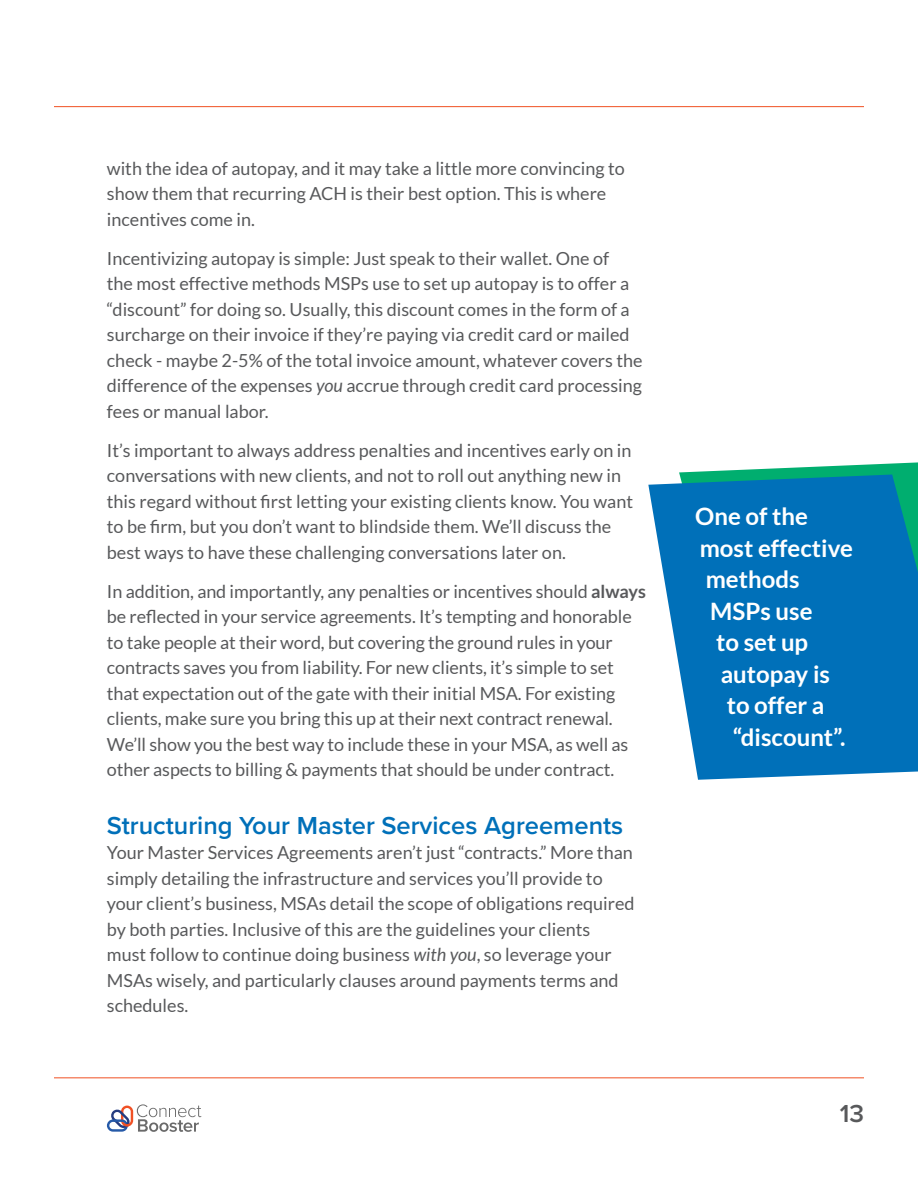
<style>
.page{position:relative;width:918px;height:1188px;background:#fff}
.page>*{position:absolute;margin:0;border:0;box-sizing:border-box;transform-origin:0 0}
.t1{font:600 25.5px "Proxima Nova";color:#0070b9}
.t2{font:600 25.5px "Proxima Nova";color:#58595b}
.t3{font:700 24px "Lato";color:#fff}
.t4{font:18px/25.5px "Lato";color:#58595b}
.s1{font-style:italic}
.s2{font-weight:700}
</style>
<div class="page">
<hr style="left:54px;top:106px;width:810px;height:1px;background:#f05123">
<hr style="left:54px;top:1078px;width:810px;height:1px;background:#f05123">
<svg style="left:107px;top:1104px;width:94px;height:28px"></svg>
<svg style="left:679px;top:462px;width:239px;height:13px;fill:#00ae6f"></svg>
<svg style="left:648px;top:475px;width:270px;height:305px;background:#1f82c0"></svg>
<p class="t4" style="left:107px;top:156px;width:519px">with the idea of autopay, and it may take a little more convincing to show them that recurring ACH is their best option. This is where incentives come in.</p>
<p class="t4" style="left:107px;top:246px;width:537px">Incentivizing autopay is simple: Just speak to their wallet. One of<br>the most effective methods MSPs use to set up autopay is to offer a “discount” for doing so. Usually, this discount comes in the form of a surcharge on their invoice if they’re paying via credit card or mailed check - maybe 2-5% of the total invoice amount, whatever covers the difference of the expenses <span class="s1">you</span> accrue through credit card processing fees or manual labor.</p>
<p class="t4" style="left:107px;top:438px;width:528px">It’s important to always address penalties and incentives early on in conversations with new clients, and not to roll out anything new in this regard without first letting your existing clients know. You want to be firm, but you don’t want to blindside them. We’ll discuss the best ways to have these challenging conversations later on.</p>
<p class="t4" style="left:107px;top:579px;width:541px">In addition, and importantly, any penalties or incentives should <span class="s2">always </span>be reflected in your service agreements. It’s tempting and honorable to take people at their word, but covering the ground rules in your contracts saves you from liability. For new clients, it’s simple to set that expectation out of the gate with their initial MSA. For existing clients, make sure you bring this up at their next contract renewal.<br>We’ll show you the best way to include these in your MSA, as well as other aspects to billing &amp; payments that should be under contract.</p>
<h1 class="t1" style="left:107px;top:815px;width:518px">Structuring Your Master Services Agreements</h1>
<p class="t4" style="left:107px;top:841px;width:529px">Your Master Services Agreements aren’t just “contracts.” More than simply detailing the infrastructure and services you’ll provide to your client’s business, MSAs detail the scope of obligations required by both parties. Inclusive of this are the guidelines your clients<br>must follow to continue doing business <span class="s1">with you</span>, so leverage your MSAs wisely, and particularly clauses around payments terms and schedules.</p>
<h2 class="t3" style="left:695px;top:507px;width:114px">One of the</h2>
<h2 class="t3" style="left:700px;top:538px;width:155px">most effective</h2>
<h2 class="t3" style="left:706px;top:570px;width:95px">methods</h2>
<h2 class="t3" style="left:710px;top:601px;width:104px">MSPs use</h2>
<h2 class="t3" style="left:716px;top:633px;width:93px">to set up</h2>
<h2 class="t3" style="left:721px;top:664px;width:111px">autopay is</h2>
<h2 class="t3" style="left:727px;top:696px;width:99px">to offer a</h2>
<h2 class="t3" style="left:733px;top:727px;width:114px">“discount”.</h2>
<h1 class="t2" style="left:840px;top:1103px;width:26px">13</h1>
</div>
